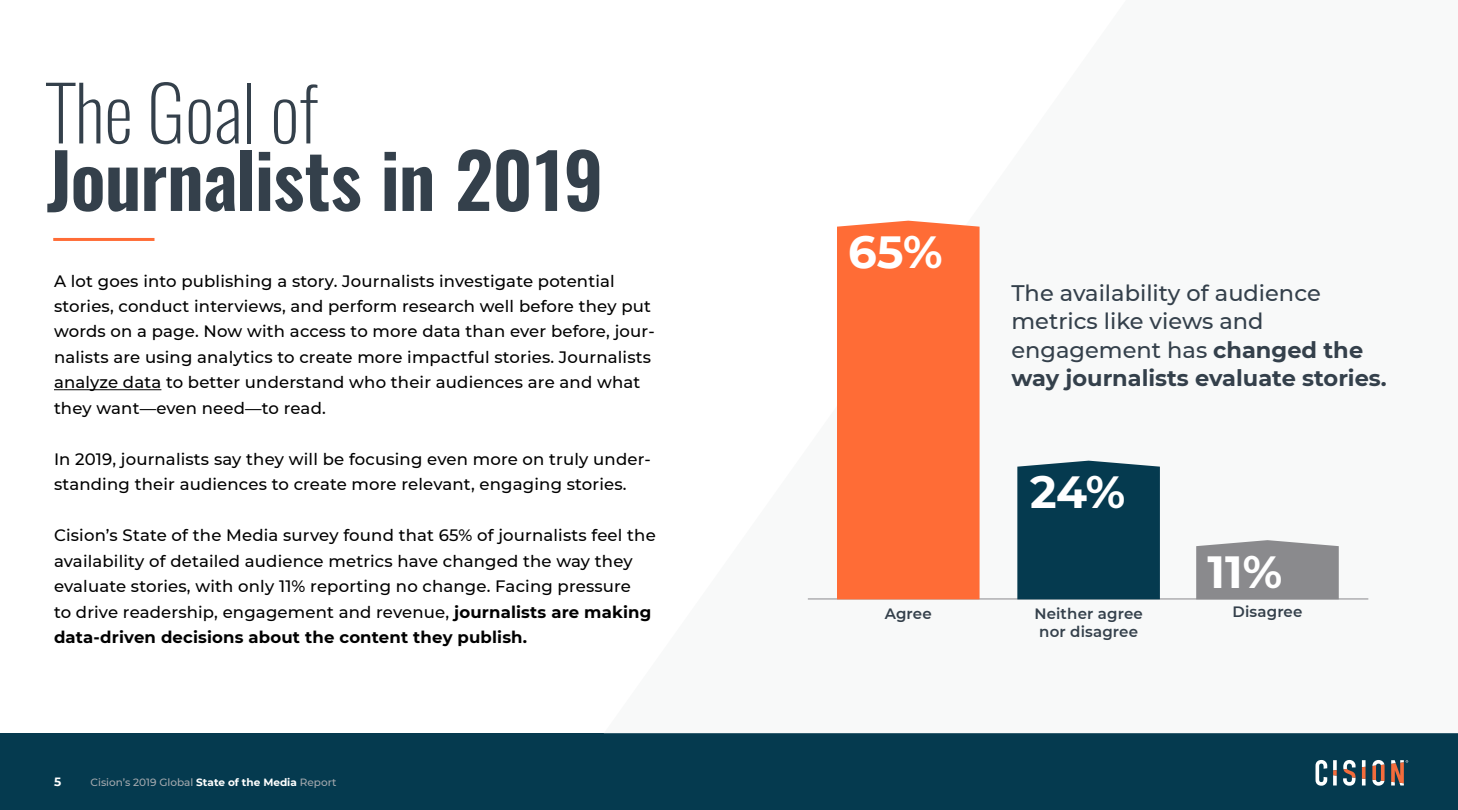
<style>
.page{position:relative;width:1458px;height:810px;background:#fff}
.page>*{position:absolute;margin:0;border:0;box-sizing:border-box;transform-origin:0 0}
.t1{font:600 75px "Oswald";letter-spacing:-.015em;color:#34404b}
.t2{font:200 75px "Oswald";color:#34404b}
.t3{font:700 45px "Montserrat";color:#fff}
.t4{font:500 22.5px/28.5px "Montserrat";color:#34404b}
.t5{font:500 16.5px/25.5px "Montserrat";letter-spacing:.01em;color:#000}
.t6{font:600 15px/18px "Montserrat";letter-spacing:.01em;color:#34404b;text-align:center}
.t7{font:700 12px "Montserrat";color:#fff}
.t8{font:500 10.5px "Montserrat";color:#a4a9ae}
.s1{font-weight:700}
.s2{font-weight:700;color:#fff}
</style>
<div class="page">
<div style="left:0;top:733px;width:1458px;height:77px;background:#053a4f"></div>
<svg style="left:1333px;top:760px;width:4px;height:10px"></svg>
<svg style="left:1333px;top:776px;width:4px;height:10px"></svg>
<svg style="left:1333px;top:770px;width:4px;height:6px"></svg>
<svg style="left:1343px;top:760px;width:13px;height:26px"></svg>
<svg style="left:1362px;top:779px;width:4px;height:7px"></svg>
<svg style="left:1362px;top:760px;width:4px;height:7px"></svg>
<svg style="left:1362px;top:767px;width:4px;height:12px"></svg>
<svg style="left:1372px;top:760px;width:13px;height:26px"></svg>
<svg style="left:1316px;top:760px;width:11px;height:26px"></svg>
<svg style="left:1391px;top:760px;width:17px;height:26px"></svg>
<hr style="left:54px;top:389px;width:107px;height:1px;background:#000">
<hr style="left:53px;top:238px;width:101px;height:3px;background:#ff6c36">
<hr style="left:808px;top:598px;width:560px;height:1px;background:#8a8a8d">
<div style="left:837px;top:221px;width:143px;height:378px;background:#ff6c36"></div>
<div style="left:1017px;top:461px;width:143px;height:138px;background:#053a4f"></div>
<svg style="left:1196px;top:540px;width:143px;height:58px;background:#909093"></svg>
<h1 class="t2" style="left:46px;top:63px;width:273px">The Goal of</h1>
<h1 class="t1" style="left:46px;top:128px;width:558px">Journalists in 2019</h1>
<p class="t5" style="left:54px;top:267px;width:602px">A lot goes into publishing a story. Journalists investigate potential stories, conduct interviews, and perform research well before they put words on a page. Now with access to more data than ever before, jour&shy;nalists are using analytics to create more impactful stories. Journalists analyze data to better understand who their audiences are and what they want—even need—to read.</p>
<p class="t5" style="left:54px;top:446px;width:598px">In 2019, journalists say they will be focusing even more on truly under&shy;standing their audiences to create more relevant, engaging stories.</p>
<p class="t5" style="left:54px;top:522px;width:603px">Cision’s State of the Media survey found that 65% of journalists feel the availability of detailed audience metrics have changed the way they evaluate stories, with only 11% reporting no change. Facing pressure<br>to drive readership, engagement and revenue, <span class="s1">journalists are making data-driven decisions about the content they publish.</span></p>
<p class="t7" style="left:54px;top:773px;width:9px">5</p>
<p class="t8" style="left:91px;top:775px;width:247px">Cision’s 2019 Global <span class="s2">State of the Media</span> Report</p>
<h2 class="t3" style="left:848px;top:220px;width:96px">65%</h2>
<p class="t6" style="left:885px;top:604px;width:48px">Agree</p>
<h3 class="t4" style="left:1011px;top:278px;width:377px">The availability of audience metrics like views and engagement has <span class="s1">changed the way journalists evaluate stories.</span></h3>
<h2 class="t3" style="left:1030px;top:460px;width:97px">24%</h2>
<p class="t6" style="left:1034px;top:604px;width:110px">Neither agree nor disagree</p>
<h2 class="t3" style="left:1208px;top:540px;width:76px">11%</h2>
<p class="t6" style="left:1233px;top:602px;width:71px">Disagree</p>
</div>
